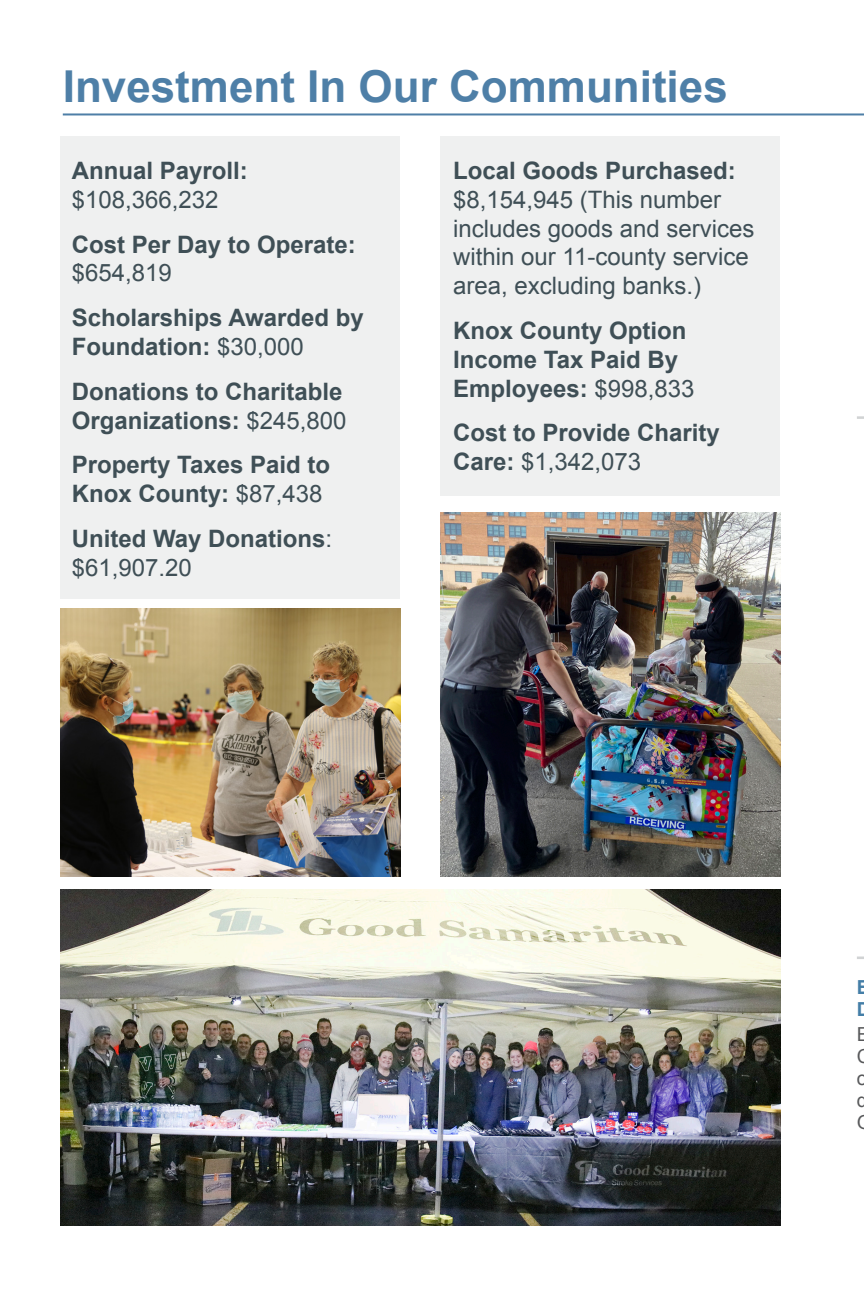
<style>
.page{position:relative;width:864px;height:1296px;background:#fff}
.page>*{position:absolute;margin:0;border:0;box-sizing:border-box;transform-origin:0 0}
.t1{font:700 44px "Arial";color:#4e7fa7}
.t2{font:700 24px/28.8px "Arial";color:#3f4f56}
.t3{font:24px/28.8px "Arial";color:#3f4f56}
.Body_Copy{font:19.4px/22px "Arial";color:#58595b}
.Body_Copy-2{font:700 19.4px "Arial";color:#447ea7}
.s1{font-weight:400}
.s2{font-weight:700}
</style>
<div class="page">
<hr style="left:63px;top:113px;width:801px;height:2px;background:#4e7fa7">
<div style="left:60px;top:136px;width:340px;height:463px;background:#eff0f0"></div>
<div style="left:441px;top:136px;width:339px;height:359px;background:#eff0f0"></div>
<svg style="left:857px;top:416px;width:7px;height:3px"></svg>
<svg style="left:857px;top:957px;width:7px;height:2px"></svg>
<img style="left:60px;top:889px;width:720px;height:337px">
<img style="left:441px;top:512px;width:339px;height:365px">
<img style="left:60px;top:608px;width:340px;height:269px">
<p class="t1" style="left:63px;top:57px;width:667px">Investment In Our Communities</p>
<p class="t2" style="left:72px;top:157px;width:178px">Annual Payroll: <span class="s1">$108,366,232</span></p>
<p class="t2" style="left:72px;top:231px;width:286px">Cost Per Day to Operate: <span class="s1">$654,819</span></p>
<p class="t2" style="left:72px;top:304px;width:294px">Scholarships Awarded by<br>Foundation: <span class="s1">$30,000</span></p>
<p class="t2" style="left:72px;top:378px;width:272px">Donations to Charitable</p>
<p class="t2" style="left:72px;top:407px;width:276px">Organizations: <span class="s1">$245,800</span></p>
<p class="t2" style="left:72px;top:451px;width:260px">Property Taxes Paid to<br>Knox County: <span class="s1">$87,438</span></p>
<p class="t2" style="left:72px;top:525px;width:262px">United Way Donations<span class="s1">: $61,907.20</span></p>
<p class="t3" style="left:453px;top:157px;width:303px"><span class="s2">Local Goods Purchased: </span>$8,154,945 (This number includes goods and services within our 11-county service area, excluding banks.)</p>
<p class="t2" style="left:453px;top:317px;width:243px">Knox County Option<br>Income Tax Paid By<br>Employees: <span class="s1">$998,833</span></p>
<p class="t2" style="left:453px;top:419px;width:268px">Cost to Provide Charity<br>Care: <span class="s1">$1,342,073</span></p>
<p class="Body_Copy-2" style="left:857px;top:974px;width:14px">E</p>
<p class="Body_Copy" style="left:857px;top:1024px;width:15px">E<br>C o d</p>
</div>
